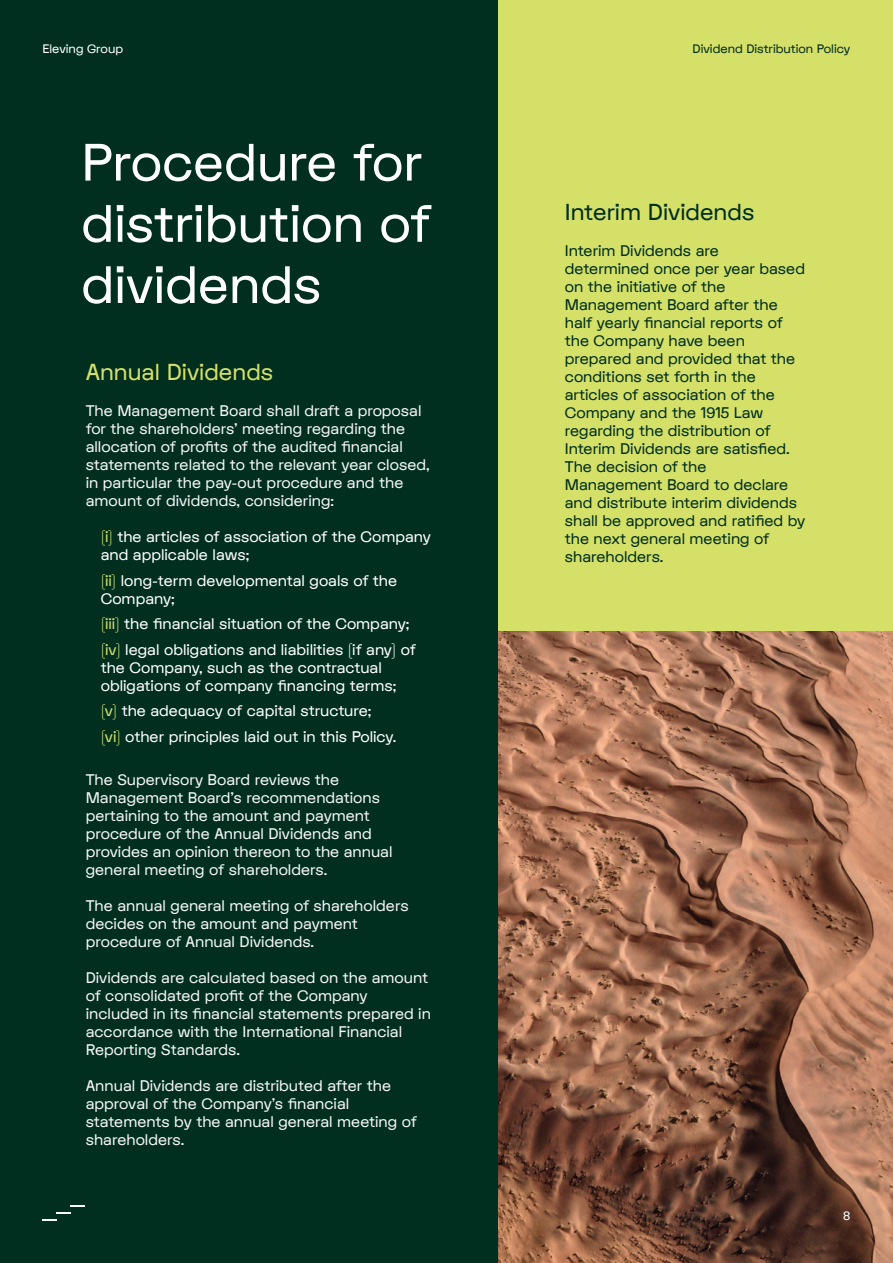
<style>
.page{position:relative;width:893px;height:1263px;background:#fff}
.page>*{position:absolute;margin:0;border:0;box-sizing:border-box;transform-origin:0 0}
.t1{font:51px/61.2px "FK Display";color:#fff}
.t2{font:22.5px "FK Display";color:#002e1f}
.t3{font:22.5px "FK Display";color:#d4e068}
.t4{font:15px/18px "FK Display";color:#f5f5f6}
.t5{font:15px/18px "FK Display";color:#002e1f}
.t6{font:15px/18px "FK Display";color:#fff}
.t7{font:12px "FK Display";color:#032c20}
.t8{font:12px "FK Display";color:#fff}
.t9{font:12px "FK Display";color:#f9fcfd}
.s1{color:#d4e068}
</style>
<div class="page">
<div style="left:497px;top:0;width:396px;height:662px;background:#d4e068"></div>
<img style="left:497px;top:631px;width:396px;height:632px">
<div style="left:0;top:0;width:497px;height:1263px;background:#002e1f"></div>
<svg style="left:43px;top:1219px;width:14px;height:1px"></svg>
<svg style="left:57px;top:1212px;width:14px;height:1px"></svg>
<svg style="left:71px;top:1205px;width:14px;height:1px"></svg>
<p class="t8" style="left:43px;top:41px;width:82px">Eleving Group</p>
<h1 class="t1" style="left:81px;top:132px;width:351px">Procedure for distribution of dividends</h1>
<h2 class="t3" style="left:86px;top:357px;width:189px">Annual Dividends</h2>
<p class="t4" style="left:86px;top:402px;width:345px">The Management Board shall draft a proposal for the shareholders’ meeting regarding the allocation of profits of the audited financial statements related to the relevant year closed, in particular the pay-out procedure and the amount of dividends, considering:</p>
<p class="t6" style="left:101px;top:528px;width:332px"><span class="s1">(i)</span> the articles of association of the Company and applicable laws;</p>
<p class="t6" style="left:101px;top:571px;width:298px"><span class="s1">(ii)</span> long-term developmental goals of the<br>Company;</p>
<p class="t6" style="left:101px;top:611px;width:317px;line-height:25.5px"><span class="s1">(iii)</span> the financial situation of the Company; <span class="s1">(iv)</span> legal obligations and liabilities (if any) of</p>
<p class="t6" style="left:101px;top:658px;width:297px">the Company, such as the contractual obligations of company financing terms;</p>
<p class="t6" style="left:101px;top:698px;width:297px;line-height:25.5px"><span class="s1">(v)</span> the adequacy of capital structure;<br><span class="s1">(vi)</span> other principles laid out in this Policy.</p>
<p class="t4" style="left:86px;top:771px;width:308px">The Supervisory Board reviews the Management Board’s recommendations pertaining to the amount and payment procedure of the Annual Dividends and provides an opinion thereon to the annual general meeting of shareholders.</p>
<p class="t4" style="left:86px;top:897px;width:324px">The annual general meeting of shareholders decides on the amount and payment procedure of Annual Dividends.</p>
<p class="t4" style="left:86px;top:969px;width:347px">Dividends are calculated based on the amount of consolidated profit of the Company included in its financial statements prepared in accordance with the International Financial Reporting Standards.</p>
<p class="t4" style="left:86px;top:1077px;width:333px">Annual Dividends are distributed after the approval of the Company’s financial statements by the annual general meeting of shareholders.</p>
<p class="t7" style="left:693px;top:41px;width:159px">Dividend Distribution Policy</p>
<h2 class="t2" style="left:565px;top:197px;width:191px">Interim Dividends</h2>
<p class="t5" style="left:565px;top:242px;width:242px">Interim Dividends are determined once per year based on the initiative of the<br>Management Board after the half yearly financial reports of the Company have been prepared and provided that the conditions set forth in the articles of association of the<br>Company and the 1915 Law regarding the distribution of<br>Interim Dividends are satisfied.<br>The decision of the<br>Management Board to declare and distribute interim dividends shall be approved and ratified by the next general meeting of shareholders.</p>
<p class="t9" style="left:843px;top:1208px;width:9px">8</p>
</div>
